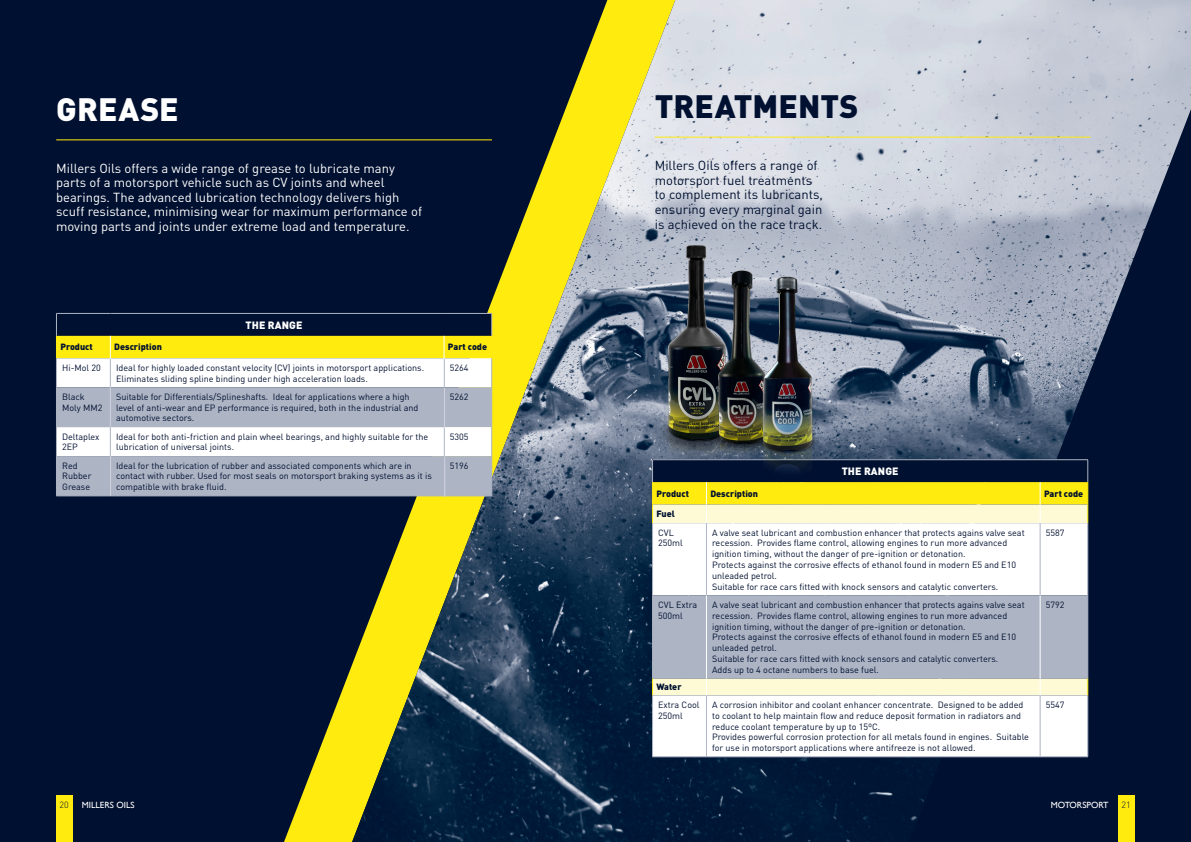
<style>
.page{position:relative;width:1191px;height:842px;background:#001030}
.page>*{position:absolute;margin:0;border:0;box-sizing:border-box;transform-origin:0 0}
.Sub-Heading{font:900 32px "DIN Pro";color:#001030}
.Sub-Heading-2{font:900 32px "DIN Pro";letter-spacing:.005em;color:#fff}
.t1{font:13px/14.6px "DIN Pro";color:#fff}
.Sub-Heading-3{font:13px/14.7px "DIN Pro";color:#001030}
.t2{font:900 10.5px "DIN Pro";letter-spacing:.01em;color:#fff}
.t3{font:9px/10.8px "DIN Pro";color:#001030}
.t4{font:900 9px "DIN Pro";color:#001030}
.t5{font:9px "Gill Sans";color:#fff}
.t6{font:300 9px "DIN Pro";color:#001030}
</style>
<div class="page">
<svg style="left:284px;top:140px;width:68px;height:702px"></svg>
<img style="left:352px;top:0;width:839px;height:842px">
<div style="left:1118px;top:795px;width:16px;height:47px;background:#ffeb0e"></div>
<div style="left:56px;top:795px;width:16px;height:47px;background:#ffeb0e"></div>
<hr style="left:655px;top:137px;width:435px;height:1px;background:#ffeb0e">
<img style="left:652px;top:238px;width:124px;height:221px">
<img style="left:708px;top:264px;width:71px;height:195px">
<div style="left:653px;top:523px;width:434px;height:234px;background:#fff"></div>
<hr style="left:706px;top:523px;width:1px;height:72px;background:#adb4c4">
<hr style="left:1040px;top:523px;width:1px;height:72px;background:#adb4c4">
<hr style="left:706px;top:695px;width:1px;height:62px;background:#adb4c4">
<hr style="left:1040px;top:695px;width:1px;height:62px;background:#adb4c4">
<hr style="left:652px;top:523px;width:1px;height:72px;background:#adb4c4">
<hr style="left:1087px;top:523px;width:1px;height:72px;background:#adb4c4">
<hr style="left:652px;top:695px;width:1px;height:62px;background:#adb4c4">
<hr style="left:1087px;top:695px;width:1px;height:62px;background:#adb4c4">
<svg style="left:652px;top:595px;width:436px;height:100px;background:#babfc6"></svg>
<hr style="left:652px;top:459px;width:54px;height:1px;background:#adb4c4">
<svg style="left:652px;top:460px;width:436px;height:63px"></svg>
<hr style="left:706px;top:459px;width:334px;height:1px;background:#adb4c4">
<hr style="left:1040px;top:459px;width:48px;height:1px;background:#adb4c4">
<hr style="left:652px;top:757px;width:54px;height:1px;background:#adb4c4">
<hr style="left:706px;top:757px;width:334px;height:1px;background:#adb4c4">
<hr style="left:1040px;top:757px;width:48px;height:1px;background:#adb4c4">
<hr style="left:56px;top:139px;width:436px;height:1px;background:#ffeb0e">
<svg style="left:57px;top:387px;width:434px;height:109px;background:#c2c7d3"></svg>
<hr style="left:56px;top:387px;width:1px;height:40px;background:#adb4c4">
<hr style="left:491px;top:387px;width:1px;height:40px;background:#adb4c4">
<svg style="left:56px;top:427px;width:1px;height:29px"></svg>
<svg style="left:491px;top:427px;width:1px;height:29px"></svg>
<hr style="left:56px;top:456px;width:1px;height:40px;background:#adb4c4">
<hr style="left:491px;top:456px;width:1px;height:40px;background:#adb4c4">
<hr style="left:56px;top:313px;width:54px;height:1px;background:#adb4c4">
<svg style="left:56px;top:314px;width:436px;height:73px"></svg>
<hr style="left:110px;top:313px;width:334px;height:1px;background:#adb4c4">
<hr style="left:444px;top:313px;width:48px;height:1px;background:#adb4c4">
<hr style="left:56px;top:496px;width:54px;height:1px;background:#adb4c4">
<hr style="left:110px;top:496px;width:334px;height:1px;background:#adb4c4">
<hr style="left:444px;top:496px;width:48px;height:1px;background:#adb4c4">
<img style="left:750px;top:266px;width:76px;height:233px">
<hr style="left:110px;top:359px;width:1px;height:137px;background:#adb4c4">
<hr style="left:444px;top:359px;width:1px;height:137px;background:#adb4c4">
<hr style="left:110px;top:387px;width:1px;height:40px;background:#d1d4df">
<hr style="left:110px;top:455px;width:1px;height:41px;background:#d1d4df">
<hr style="left:444px;top:388px;width:1px;height:41px;background:#d1d4df">
<hr style="left:444px;top:456px;width:1px;height:41px;background:#d1d4df">
<p class="Sub-Heading-2" style="left:56px;top:87px;width:124px">GREASE</p>
<p class="t1" style="left:56px;top:160px;width:367px">Millers Oils offers a wide range of grease to lubricate many parts of a motorsport vehicle such as CV joints and wheel bearings. The advanced lubrication technology delivers high scuff resistance, minimising wear for maximum performance of moving parts and joints under extreme load and temperature.</p>
<p class="t2" style="left:246px;top:318px;width:58px">THE RANGE</p>
<p class="t4" style="left:60px;top:341px;width:34px">Product</p>
<p class="t4" style="left:114px;top:341px;width:49px">Description</p>
<p class="t4" style="left:448px;top:341px;width:41px">Part code</p>
<p class="t3" style="left:62px;top:362px;width:40px">Hi-Mol 20</p>
<p class="t3" style="left:116px;top:362px;width:310px">Ideal for highly loaded constant velocity (CV) joints in motorsport applications.<br>Eliminates sliding spline binding under high acceleration loads.</p>
<p class="t3" style="left:450px;top:362px;width:20px">5264</p>
<p class="t3" style="left:62px;top:391px;width:42px">Black<br>Moly MM2</p>
<p class="t3" style="left:116px;top:391px;width:304px">Suitable for Differentials/Splineshafts. Ideal for applications where a high level of anti-wear and EP performance is required, both in the industrial and automotive sectors.</p>
<p class="t3" style="left:450px;top:391px;width:20px">5262</p>
<p class="t3" style="left:62px;top:431px;width:39px">Deltaplex<br>2EP</p>
<p class="t3" style="left:116px;top:431px;width:314px">Ideal for both anti-friction and plain wheel bearings, and highly suitable for the lubrication of universal joints.</p>
<p class="t3" style="left:450px;top:431px;width:20px">5305</p>
<p class="t3" style="left:62px;top:460px;width:31px">Red<br>Rubber<br>Grease</p>
<p class="t3" style="left:116px;top:460px;width:317px">Ideal for the lubrication of rubber and associated components which are in contact with rubber. Used for most seals on motorsport braking systems as it is compatible with brake fluid.</p>
<p class="t3" style="left:450px;top:460px;width:20px">5196</p>
<p class="Sub-Heading" style="left:655px;top:85px;width:205px">TREATMENTS</p>
<p class="Sub-Heading-3" style="left:654px;top:157px;width:170px">Millers Oils offers a range of motorsport fuel treatments to complement its lubricants, ensuring every marginal gain is achieved on the race track.</p>
<p class="t2" style="left:841px;top:464px;width:58px">THE RANGE</p>
<p class="t4" style="left:656px;top:487px;width:34px">Product</p>
<p class="t4" style="left:710px;top:487px;width:49px">Description</p>
<p class="t4" style="left:1044px;top:487px;width:41px">Part code</p>
<p class="t4" style="left:656px;top:508px;width:20px">Fuel</p>
<p class="t3" style="left:658px;top:527px;width:17px">CVL</p>
<p class="t3" style="left:658px;top:537px;width:26px">250ml</p>
<p class="t3" style="left:712px;top:527px;width:314px">A valve seat lubricant and combustion enhancer that protects agains valve seat recession. Provides flame control, allowing engines to run more advanced ignition timing, without the danger of pre-ignition or detonation.</p>
<p class="t3" style="left:712px;top:559px;width:305px">Protects against the corrosive effects of ethanol found in modern E5 and E10 unleaded petrol.</p>
<p class="t3" style="left:712px;top:581px;width:288px">Suitable for race cars fitted with knock sensors and catalytic converters.</p>
<p class="t3" style="left:1045px;top:527px;width:20px">5587</p>
<p class="t3" style="left:658px;top:599px;width:41px">CVL Extra</p>
<p class="t3" style="left:658px;top:610px;width:26px">500ml</p>
<p class="t3" style="left:712px;top:599px;width:314px">A valve seat lubricant and combustion enhancer that protects agains valve seat recession. Provides flame control, allowing engines to run more advanced ignition timing, without the danger of pre-ignition or detonation.</p>
<p class="t3" style="left:712px;top:631px;width:305px">Protects against the corrosive effects of ethanol found in modern E5 and E10 unleaded petrol.</p>
<p class="t3" style="left:712px;top:653px;width:288px">Suitable for race cars fitted with knock sensors and catalytic converters.</p>
<p class="t3" style="left:712px;top:664px;width:168px">Adds up to 4 octane numbers to base fuel.</p>
<p class="t4" style="left:656px;top:681px;width:27px">Water</p>
<p class="t3" style="left:658px;top:699px;width:43px">Extra Cool</p>
<p class="t3" style="left:658px;top:710px;width:26px">250ml</p>
<p class="t3" style="left:712px;top:699px;width:313px">A corrosion inhibitor and coolant enhancer concentrate. Designed to be added to coolant to help maintain flow and reduce deposit formation in radiators and reduce coolant temperature by up to 15ºC.</p>
<p class="t3" style="left:712px;top:731px;width:318px">Provides powerful corrosion protection for all metals found in engines. Suitable for use in motorsport applications where antifreeze is not allowed.</p>
<p class="t3" style="left:1045px;top:599px;width:20px">5792</p>
<p class="t3" style="left:1045px;top:699px;width:20px">5547</p>
<p class="t6" style="left:60px;top:798px;width:11px">20</p>
<p class="t5" style="left:82px;top:799px;width:54px">MILLERS OILS</p>
<p class="t5" style="left:1050px;top:799px;width:59px">MOTORSPORT</p>
<p class="t6" style="left:1121px;top:798px;width:11px">21</p>
</div>
